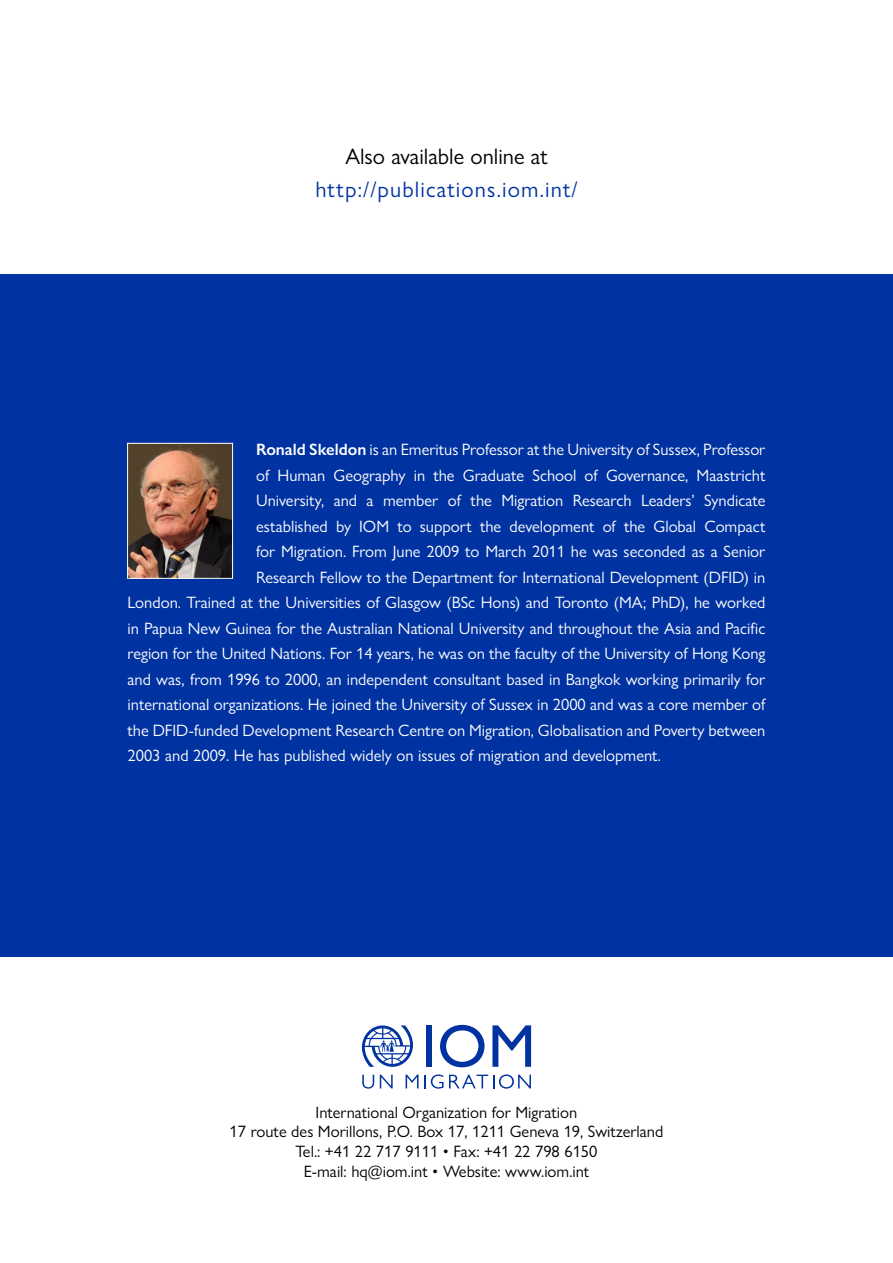
<style>
.page{position:relative;width:893px;height:1263px;background:#fff}
.page>*{position:absolute;margin:0;border:0;box-sizing:border-box;transform-origin:0 0}
.t1{font:22.5px "Gill Sans Nova";letter-spacing:.05em;color:#0033a1}
.t2{font:22.5px "Gill Sans Nova";color:#000}
.t3{font:16.5px "Gill Sans Nova";color:#fff}
.t4{font:16.5px/19.8px "Gill Sans Nova";color:#000;text-align:center}
.s1{font-weight:600}
</style>
<div class="page">
<div style="left:0;top:274px;width:893px;height:683px;background:#0033a1"></div>
<div style="left:426px;top:1025px;width:6px;height:42px;background:#0033a1"></div>
<svg style="left:440px;top:1025px;width:44px;height:42px"></svg>
<svg style="left:492px;top:1025px;width:39px;height:42px"></svg>
<svg style="left:362px;top:1075px;width:12px;height:14px"></svg>
<svg style="left:380px;top:1075px;width:13px;height:13px"></svg>
<svg style="left:406px;top:1075px;width:13px;height:13px"></svg>
<svg style="left:425px;top:1074px;width:106px;height:15px"></svg>
<svg style="left:362px;top:1025px;width:51px;height:42px"></svg>
<img style="left:129px;top:445px;width:102px;height:132px">
<div style="left:127px;top:443px;width:106px;height:136px;border:1px solid #fff"></div>
<h1 class="t2" style="left:345px;top:143px;width:204px">Also available online at</h1>
<h1 class="t1" style="left:315px;top:176px;width:264px">http://publications.iom.int/</h1>
<p class="t3" style="left:256px;top:440px;width:511px"><span class="s1">Ronald Skeldon</span> is an Emeritus Professor at the University of Sussex, Professor</p>
<p class="t3" style="left:256px;top:465px;width:511px">of Human Geography in the Graduate School of Governance, Maastricht</p>
<p class="t3" style="left:256px;top:491px;width:511px">University, and a member of the Migration Research Leaders’ Syndicate</p>
<p class="t3" style="left:256px;top:516px;width:511px">established by IOM to support the development of the Global Compact</p>
<p class="t3" style="left:256px;top:542px;width:511px">for Migration. From June 2009 to March 2011 he was seconded as a Senior</p>
<p class="t3" style="left:256px;top:567px;width:511px">Research Fellow to the Department for International Development (DFID) in</p>
<p class="t3" style="left:128px;top:593px;width:639px">London. Trained at the Universities of Glasgow (BSc Hons) and Toronto (MA; PhD), he worked</p>
<p class="t3" style="left:128px;top:618px;width:639px">in Papua New Guinea for the Australian National University and throughout the Asia and Pacific</p>
<p class="t3" style="left:128px;top:644px;width:639px">region for the United Nations. For 14 years, he was on the faculty of the University of Hong Kong</p>
<p class="t3" style="left:128px;top:669px;width:639px">and was, from 1996 to 2000, an independent consultant based in Bangkok working primarily for</p>
<p class="t3" style="left:128px;top:695px;width:639px">international organizations. He joined the University of Sussex in 2000 and was a core member of</p>
<p class="t3" style="left:128px;top:720px;width:639px">the DFID-funded Development Research Centre on Migration, Globalisation and Poverty between</p>
<p class="t3" style="left:128px;top:746px;width:535px">2003 and 2009. He has published widely on issues of migration and development.</p>
<p class="t4" style="left:230px;top:1102px;width:435px">International Organization for Migration<br>17 route des Morillons, P.O. Box 17, 1211 Geneva 19, Switzerland Tel.: +41 22 717 9111 • Fax: +41 22 798 6150<br>E-mail: hq@iom.int • Website: www.iom.int</p>
</div>
